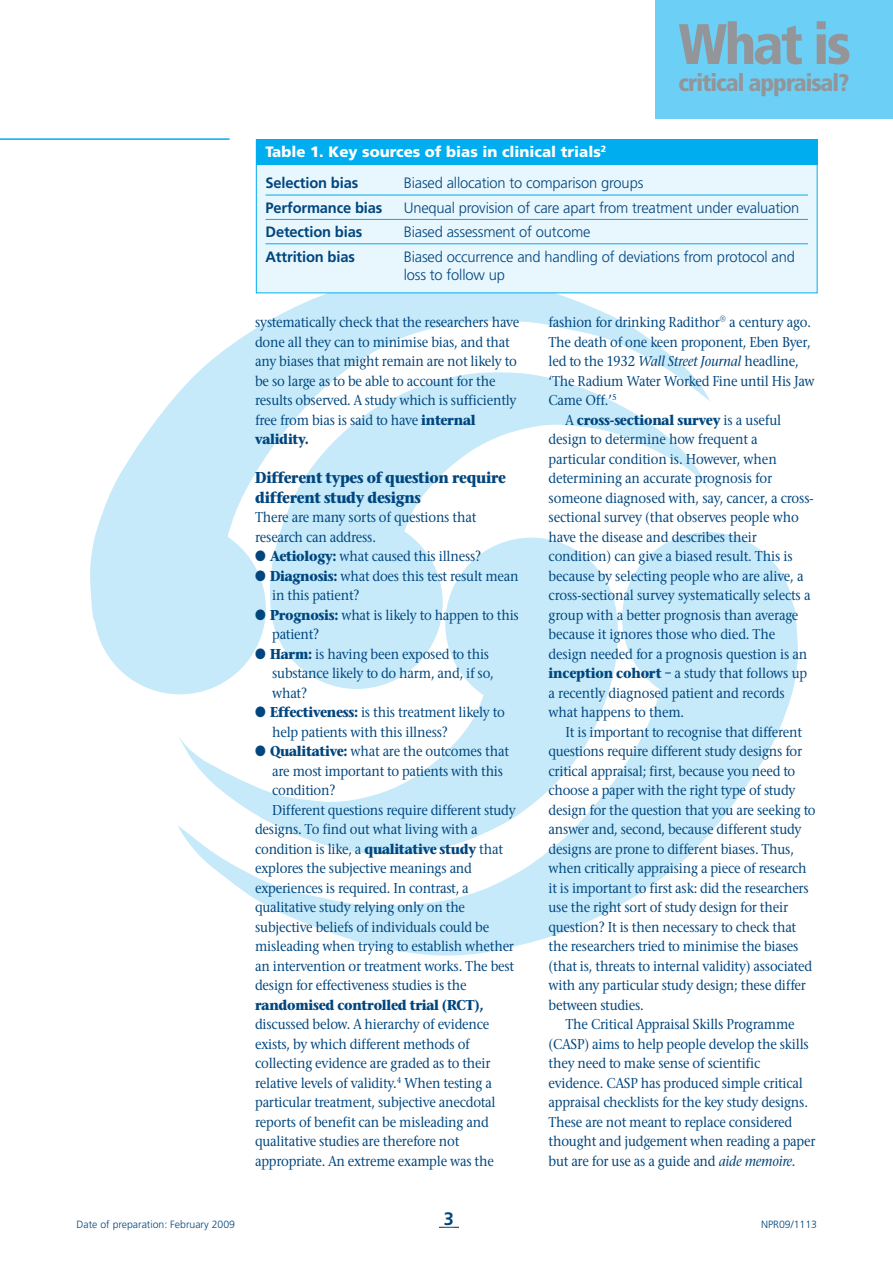
<style>
.page{position:relative;width:893px;height:1263px;background:#fff}
.page>*{position:absolute;margin:0;border:0;box-sizing:border-box;transform-origin:0 0}
.t1{font:900 condensed 57px "Frutiger";letter-spacing:-.04em;color:#939598}
.t2{font:900 condensed 24px "Frutiger";letter-spacing:-.04em;color:#939598}
.t3{font:700 18px "Frutiger";color:#00467e}
.t4{font:700 16.5px/19.5px "Stone Serif";letter-spacing:-.02em;color:#00467e;scale:.9 1}
.t5{font:500 15px/19.5px "Stone Serif";letter-spacing:-.015em;color:#00467e;scale:.9 1}
.t6{font:300 15px/18px "Frutiger";letter-spacing:-.01em;color:#00467e}
.t7{font:700 15px "Stone Serif";letter-spacing:-.02em;color:#00467e;scale:.9 1}
.t8{font:700 15px "Frutiger";letter-spacing:-.01em;color:#00467e}
.t9{font:900 15px "Frutiger";color:#fff}
.t10{font:300 10.5px "Frutiger";color:#00467e}
.s1{font-weight:700}
.s2{font-style:italic}
.s3{font-weight:500}
</style>
<div class="page">
<div style="left:94px;top:522px;width:172px;height:172px;background:#c6eafa;border-radius:50%"></div>
<svg style="left:90px;top:271px;width:620px;height:387px"></svg>
<div style="left:445px;top:538px;width:172px;height:172px;background:#c6eafa;border-radius:50%"></div>
<div style="left:622px;top:532px;width:172px;height:172px;background:#c6eafa;border-radius:50%"></div>
<svg style="left:177px;top:569px;width:621px;height:387px;fill:#c6eafa"></svg>
<svg style="left:439px;top:1227px;width:20px;height:1px"></svg>
<div style="left:655px;top:0;width:238px;height:119px;background:#6bcff6"></div>
<hr style="left:0;top:138px;width:230px;height:2px;background:#00aeef">
<div style="left:256px;top:140px;width:561px;height:153px;background:#e8f6fd"></div>
<hr style="left:266px;top:195px;width:542px;height:1px;background:#00aeef">
<hr style="left:266px;top:219px;width:542px;height:1px;background:#00aeef">
<hr style="left:266px;top:244px;width:542px;height:1px;background:#00aeef">
<div style="left:256px;top:140px;width:562px;height:25px;background:#00aeef"></div>
<p class="t9" style="left:265px;top:146px;width:343px">Table 1. Key sources of bias in clinical trials<sup>2</sup></p>
<h1 class="t1" style="left:678px;top:21px;width:174px">What is</h1>
<h2 class="t2" style="left:678px;top:73px;width:172px">critical appraisal?</h2>
<p class="t8" style="left:266px;top:177px;width:94px">Selection bias</p>
<p class="t6" style="left:404px;top:175px;width:241px">Biased allocation to comparison groups</p>
<p class="t8" style="left:266px;top:202px;width:118px">Performance bias</p>
<p class="t6" style="left:404px;top:200px;width:397px">Unequal provision of care apart from treatment under evaluation</p>
<p class="t8" style="left:266px;top:226px;width:98px">Detection bias</p>
<p class="t6" style="left:404px;top:224px;width:188px">Biased assessment of outcome</p>
<p class="t8" style="left:266px;top:250px;width:91px">Attrition bias</p>
<p class="t6" style="left:404px;top:249px;width:393px">Biased occurrence and handling of deviations from protocol and loss to follow up</p>
<p class="t5" style="left:255px;top:312px;width:295px">systematically check that the researchers have done all they can to minimise bias, and that any biases that might remain are not likely to be so large as to be able to account for the results observed. A study which is sufficiently free from bias is said to have <span class="s1">internal validity.</span></p>
<p class="t4" style="left:255px;top:468px;width:280px">Different types of question require different study designs</p>
<p class="t5" style="left:255px;top:507px;width:247px">There are many sorts of questions that research can address.</p>
<p class="t5" style="left:255px;top:546px;width:253px">● <span class="s1">Aetiology:</span> what caused this illness?</p>
<p class="t5" style="left:272px;top:566px;width:275px;text-indent:-17px">● <span class="s1">Diagnosis:</span> what does this test result mean in this patient?</p>
<p class="t5" style="left:272px;top:605px;width:276px;text-indent:-17px">● <span class="s1">Prognosis:</span> what is likely to happen to this patient?</p>
<p class="t5" style="left:272px;top:644px;width:248px;text-indent:-17px">● <span class="s1">Harm:</span> is having been exposed to this substance likely to do harm, and, if so, what?</p>
<p class="t5" style="left:272px;top:702px;width:260px;text-indent:-17px">● <span class="s1">Effectiveness:</span> is this treatment likely to help patients with this illness?</p>
<p class="t5" style="left:255px;top:741px;width:283px">● <span class="s1">Qualitative:</span> what are the outcomes that</p>
<p class="t5" style="left:272px;top:761px;width:258px">are most important to patients with this</p>
<p class="t5" style="left:272px;top:780px;width:72px">condition?</p>
<p class="t5" style="left:272px;top:800px;width:272px">Different questions require different study</p>
<p class="t5" style="left:255px;top:819px;width:249px">designs. To find out what living with a</p>
<p class="t5" style="left:255px;top:839px;width:277px">condition is like, a <span class="s1">qualitative study</span> that</p>
<p class="t5" style="left:255px;top:858px;width:242px">explores the subjective meanings and</p>
<p class="t5" style="left:255px;top:878px;width:239px">experiences is required. In contrast, a</p>
<p class="t5" style="left:255px;top:897px;width:235px">qualitative study relying only on the</p>
<p class="t5" style="left:255px;top:917px;width:262px">subjective beliefs of individuals could be</p>
<p class="t5" style="left:255px;top:936px;width:289px">misleading when trying to establish whether</p>
<p class="t5" style="left:255px;top:956px;width:289px">an intervention or treatment works. The best</p>
<p class="t5" style="left:255px;top:975px;width:237px">design for effectiveness studies is the</p>
<p class="t7" style="left:255px;top:996px;width:255px">randomised controlled trial (RCT),</p>
<p class="t5" style="left:255px;top:1014px;width:269px">discussed below. A hierarchy of evidence exists, by which different methods of collecting evidence are graded as to their relative levels of validity.<sup>4</sup> When testing a particular treatment, subjective anecdotal reports of benefit can be misleading and qualitative studies are therefore not appropriate. An extreme example was the</p>
<p class="t5" style="left:549px;top:312px;width:293px">fashion for drinking Radithor® a century ago.</p>
<p class="t5" style="left:549px;top:332px;width:293px">The death of one keen proponent, Eben Byer,</p>
<p class="t5" style="left:549px;top:351px;width:279px">led to the 1932 <span class="s2">Wall Street Journal</span> headline,</p>
<p class="t5" style="left:549px;top:371px;width:297px">‘The Radium Water Worked Fine until His Jaw</p>
<p class="t5" style="left:549px;top:390px;width:77px">Came Off.’<sup>5</sup></p>
<p class="t7" style="left:566px;top:411px;width:241px"><span class="s3">A</span> cross-sectional survey <span class="s3">is a useful</span></p>
<p class="t5" style="left:549px;top:429px;width:234px">design to determine how frequent a</p>
<p class="t5" style="left:549px;top:449px;width:255px">particular condition is. However, when</p>
<p class="t5" style="left:549px;top:468px;width:250px">determining an accurate prognosis for</p>
<p class="t5" style="left:549px;top:488px;width:296px">someone diagnosed with, say, cancer, a cross-</p>
<p class="t5" style="left:549px;top:507px;width:280px">sectional survey (that observes people who</p>
<p class="t5" style="left:549px;top:527px;width:233px">have the disease and describes their</p>
<p class="t5" style="left:549px;top:546px;width:273px">condition) can give a biased result. This is</p>
<p class="t5" style="left:549px;top:566px;width:285px">because by selecting people who are alive, a</p>
<p class="t5" style="left:549px;top:585px;width:293px">cross-sectional survey systematically selects a</p>
<p class="t5" style="left:549px;top:605px;width:279px">group with a better prognosis than average</p>
<p class="t5" style="left:549px;top:624px;width:253px">because it ignores those who died. The</p>
<p class="t5" style="left:549px;top:644px;width:289px">design needed for a prognosis question is an</p>
<p class="t5" style="left:549px;top:663px;width:289px"><span class="s1">inception cohort</span> – a study that follows up</p>
<p class="t5" style="left:549px;top:683px;width:264px">a recently diagnosed patient and records</p>
<p class="t5" style="left:549px;top:702px;width:152px">what happens to them.</p>
<p class="t5" style="left:566px;top:722px;width:264px">It is important to recognise that different</p>
<p class="t5" style="left:549px;top:741px;width:283px">questions require different study designs for</p>
<p class="t5" style="left:549px;top:761px;width:276px">critical appraisal; first, because you need to</p>
<p class="t5" style="left:549px;top:780px;width:276px">choose a paper with the right type of study</p>
<p class="t5" style="left:549px;top:800px;width:298px">design for the question that you are seeking to</p>
<p class="t5" style="left:549px;top:819px;width:283px">answer and, second, because different study</p>
<p class="t5" style="left:549px;top:839px;width:274px">designs are prone to different biases. Thus,</p>
<p class="t5" style="left:549px;top:858px;width:288px">when critically appraising a piece of research</p>
<p class="t5" style="left:549px;top:878px;width:291px">it is important to first ask: did the researchers</p>
<p class="t5" style="left:549px;top:897px;width:268px">use the right sort of study design for their</p>
<p class="t5" style="left:549px;top:917px;width:277px">question? It is then necessary to check that</p>
<p class="t5" style="left:549px;top:936px;width:279px">the researchers tried to minimise the biases</p>
<p class="t5" style="left:549px;top:956px;width:294px">(that is, threats to internal validity) associated</p>
<p class="t5" style="left:549px;top:975px;width:288px">with any particular study design; these differ</p>
<p class="t5" style="left:549px;top:995px;width:107px">between studies.</p>
<p class="t5" style="left:566px;top:1014px;width:256px">The Critical Appraisal Skills Programme</p>
<p class="t5" style="left:549px;top:1034px;width:291px">(CASP) aims to help people develop the skills</p>
<p class="t5" style="left:549px;top:1053px;width:237px">they need to make sense of scientific</p>
<p class="t5" style="left:549px;top:1073px;width:284px">evidence. CASP has produced simple critical</p>
<p class="t5" style="left:549px;top:1092px;width:290px">appraisal checklists for the key study designs.</p>
<p class="t5" style="left:549px;top:1112px;width:272px">These are not meant to replace considered</p>
<p class="t5" style="left:549px;top:1131px;width:298px">thought and judgement when reading a paper</p>
<p class="t5" style="left:549px;top:1151px;width:276px">but are for use as a guide and <span class="s2">aide memoire</span>.</p>
<p class="t3" style="left:444px;top:1212px;width:12px">3</p>
<p class="t10" style="left:77px;top:1220px;width:160px">Date of preparation: February 2009</p>
<p class="t10" style="left:761px;top:1220px;width:58px">NPR09/1113</p>
</div>
